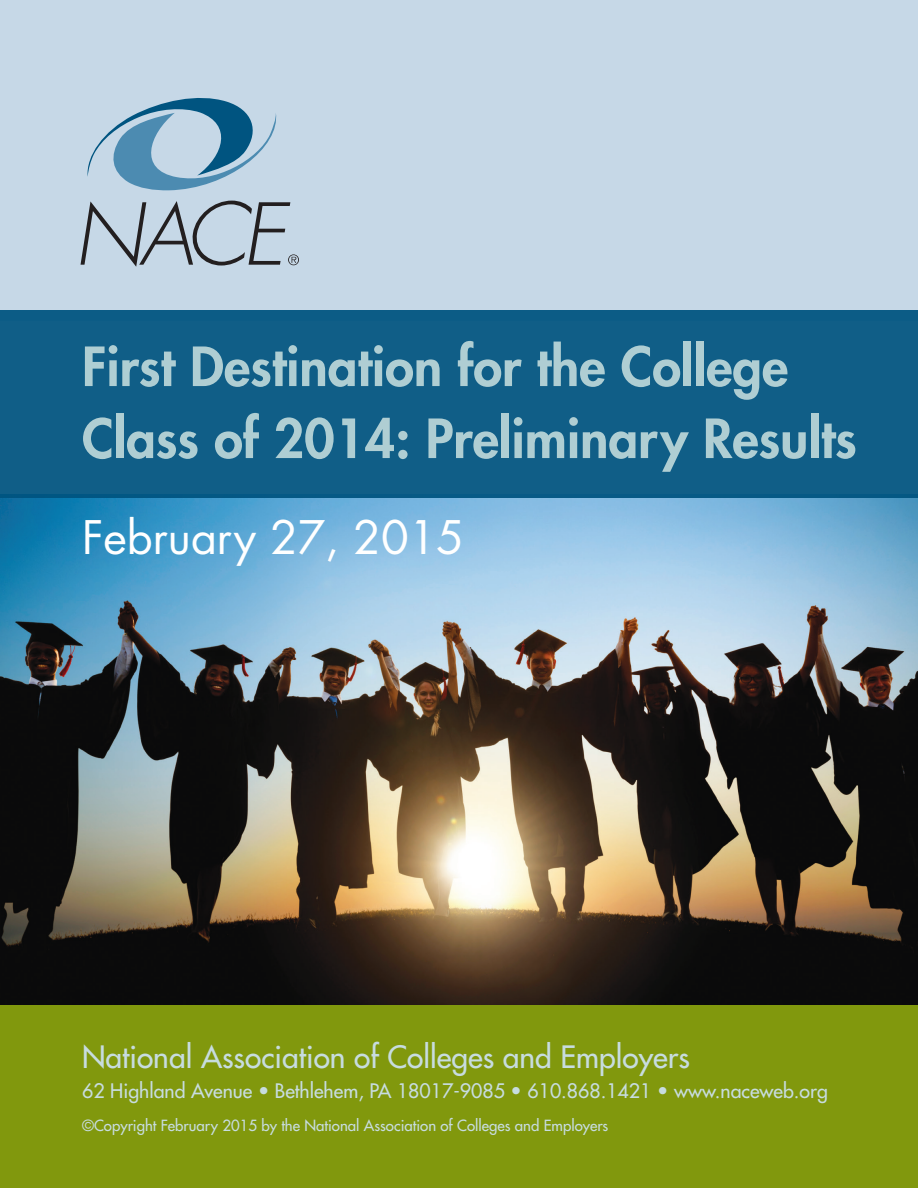
<style>
.page{position:relative;width:918px;height:1188px;background:#fff}
.page>*{position:absolute;margin:0;border:0;box-sizing:border-box;transform-origin:0 0}
.t1{font:800 52.5px "Futura";color:#afced3}
.t2{font:45px "Futura";color:#fff}
.t3{font:30px "Futura";color:#c7dcdf}
.t4{font:19.5px "Futura";color:#c7dcdf}
.t5{font:15px "Futura";color:#c7dcdf}
</style>
<div class="page">
<div style="left:0;top:0;width:918px;height:320px;background:#c6d8e7"></div>
<img style="left:0;top:498px;width:918px;height:507px">
<div style="left:0;top:1005px;width:918px;height:183px;background:#81980d"></div>
<div style="left:0;top:310px;width:918px;height:188px;background:#105e87"></div>
<svg style="left:87px;top:98px;width:190px;height:93px"></svg>
<svg style="left:81px;top:201px;width:218px;height:66px"></svg>
<p class="t1" style="left:82px;top:332px;width:708px">First Destination for the College</p>
<p class="t1" style="left:82px;top:404px;width:776px">Class of 2014: Preliminary Results</p>
<p class="t2" style="left:82px;top:507px;width:384px">February 27, 2015</p>
<p class="t3" style="left:82px;top:1038px;width:609px">National Association of Colleges and Employers</p>
<p class="t4" style="left:82px;top:1078px;width:747px">62 Highland Avenue • Bethlehem, PA 18017-9085 • 610.868.1421 • www.naceweb.org</p>
<p class="t5" style="left:82px;top:1116px;width:528px">©Copyright February 2015 by the National Association of Colleges and Employers</p>
</div>
